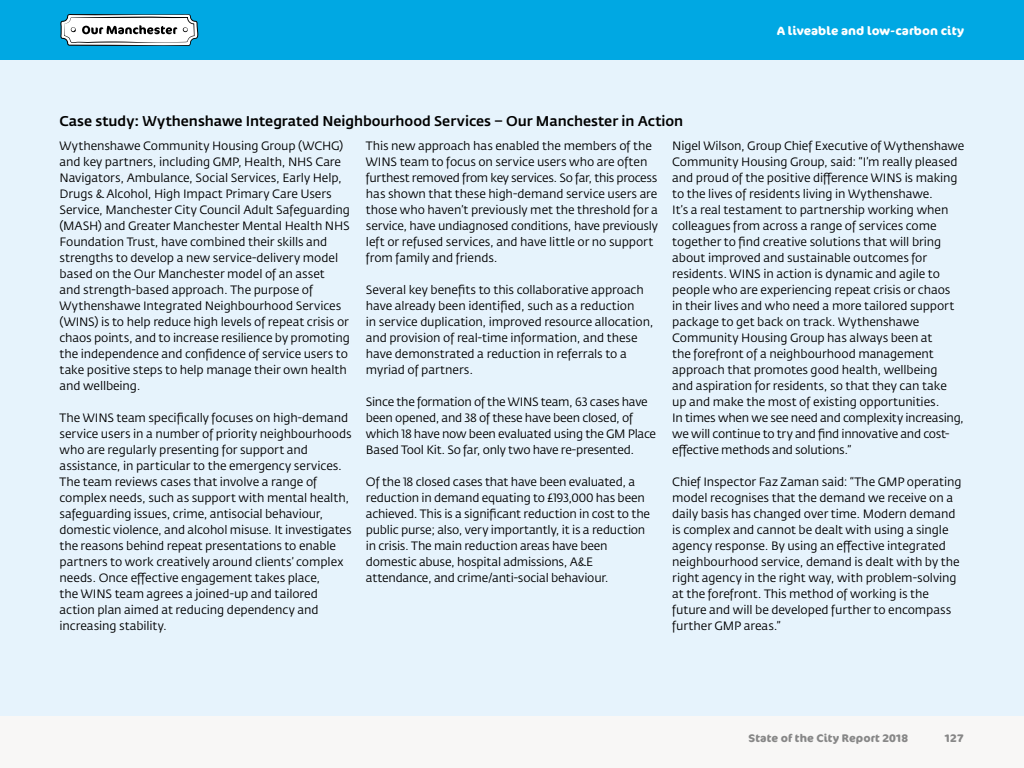
<style>
.page{position:relative;width:1024px;height:768px;background:#fff}
.page>*{position:absolute;margin:0;border:0;box-sizing:border-box;transform-origin:0 0}
.t1{font:500 14px "Fedra Sans Std";letter-spacing:-.005em;color:#000}
.t2{font:12px/16px "Fedra Sans Std";letter-spacing:-.01em;color:#000}
.t3{font:700 12px "Cocon";letter-spacing:.005em;color:#fff}
.t4{font:700 11px "Cocon";letter-spacing:.01em;color:#878787}
</style>
<div class="page">
<div style="left:0;top:0;width:1024px;height:60px;background:#00a8e3"></div>
<div style="left:0;top:715px;width:1024px;height:53px;background:#f8f7f6"></div>
<div style="left:0;top:60px;width:1024px;height:655px;background:#e6f3fc"></div>
<svg style="left:60px;top:14px;width:139px;height:32px;background:#bac4c8"></svg>
<p class="t3" style="left:777px;top:23px;width:188px">A liveable and low-carbon city</p>
<p class="t1" style="left:60px;top:112px;width:625px">Case study: Wythenshawe Integrated Neighbourhood Services – Our Manchester in Action</p>
<p class="t2" style="left:60px;top:138px;width:292px">Wythenshawe Community Housing Group (WCHG) and key partners, including GMP, Health, NHS Care Navigators, Ambulance, Social Services, Early Help, Drugs &amp; Alcohol, High Impact Primary Care Users Service, Manchester City Council Adult Safeguarding (MASH) and Greater Manchester Mental Health NHS Foundation Trust, have combined their skills and strengths to develop a new service-delivery model based on the Our Manchester model of an asset<br>and strength-based approach. The purpose of Wythenshawe Integrated Neighbourhood Services (WINS) is to help reduce high levels of repeat crisis or chaos points, and to increase resilience by promoting the independence and confidence of service users to take positive steps to help manage their own health and wellbeing.</p>
<p class="t2" style="left:60px;top:410px;width:294px">The WINS team specifically focuses on high-demand service users in a number of priority neighbourhoods who are regularly presenting for support and assistance, in particular to the emergency services.<br>The team reviews cases that involve a range of complex needs, such as support with mental health, safeguarding issues, crime, antisocial behaviour, domestic violence, and alcohol misuse. It investigates the reasons behind repeat presentations to enable partners to work creatively around clients’ complex needs. Once effective engagement takes place,<br>the WINS team agrees a joined-up and tailored action plan aimed at reducing dependency and increasing stability.</p>
<p class="t2" style="left:672px;top:138px;width:294px">Nigel Wilson, Group Chief Executive of Wythenshawe Community Housing Group, said: “I’m really pleased and proud of the positive difference WINS is making to the lives of residents living in Wythenshawe.<br>It’s a real testament to partnership working when colleagues from across a range of services come together to find creative solutions that will bring about improved and sustainable outcomes for residents. WINS in action is dynamic and agile to people who are experiencing repeat crisis or chaos<br>in their lives and who need a more tailored support package to get back on track. Wythenshawe Community Housing Group has always been at<br>the forefront of a neighbourhood management approach that promotes good health, wellbeing<br>and aspiration for residents, so that they can take<br>up and make the most of existing opportunities.<br>In times when we see need and complexity increasing, we will continue to try and find innovative and cost&shy;effective methods and solutions.”</p>
<p class="t2" style="left:672px;top:474px;width:291px">Chief Inspector Faz Zaman said: “The GMP operating model recognises that the demand we receive on a daily basis has changed over time. Modern demand is complex and cannot be dealt with using a single agency response. By using an effective integrated neighbourhood service, demand is dealt with by the right agency in the right way, with problem-solving at the forefront. This method of working is the future and will be developed further to encompass further GMP areas.”</p>
<p class="t2" style="left:366px;top:138px;width:294px">This new approach has enabled the members of the WINS team to focus on service users who are often furthest removed from key services. So far, this process has shown that these high-demand service users are those who haven’t previously met the threshold for a service, have undiagnosed conditions, have previously left or refused services, and have little or no support from family and friends.</p>
<p class="t2" style="left:366px;top:282px;width:289px">Several key benefits to this collaborative approach have already been identified, such as a reduction<br>in service duplication, improved resource allocation, and provision of real-time information, and these have demonstrated a reduction in referrals to a myriad of partners.</p>
<p class="t2" style="left:366px;top:394px;width:292px">Since the formation of the WINS team, 63 cases have been opened, and 38 of these have been closed, of which 18 have now been evaluated using the GM Place Based Tool Kit. So far, only two have re-presented.</p>
<p class="t2" style="left:366px;top:474px;width:286px">Of the 18 closed cases that have been evaluated, a reduction in demand equating to £193,000 has been achieved. This is a significant reduction in cost to the public purse; also, very importantly, it is a reduction in crisis. The main reduction areas have been domestic abuse, hospital admissions, A&amp;E attendance, and crime/anti-social behaviour.</p>
<p class="t4" style="left:749px;top:732px;width:161px">State of the City Report 2018</p>
<p class="t4" style="left:945px;top:732px;width:21px">127</p>
</div>
